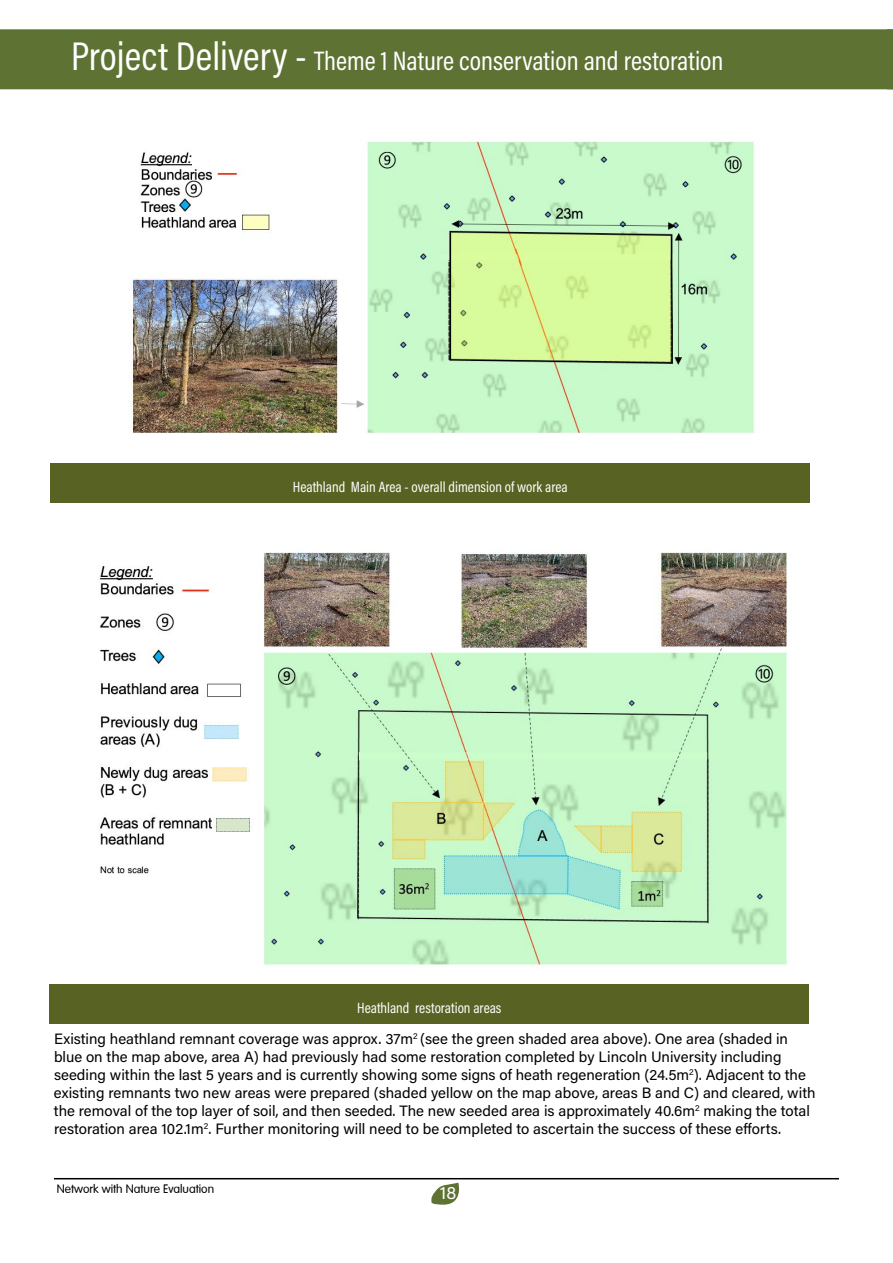
<style>
.page{position:relative;width:893px;height:1263px;background:#fff}
.page>*{position:absolute;margin:0;border:0;box-sizing:border-box;transform-origin:0 0}
.t1{font:27px "Acumin Variable Concept";color:#fff}
.t2{font:18px "Acumin Variable Concept";color:#fff}
.t3{font:15px/18px "Acumin Variable Concept";color:#000}
.t4{font:15px "Acumin Variable Concept";color:#fff}
.t5{font:300 12px "VAG Rounded";color:#000}
.s1{font-size:40.5px}
.s2{color:#fff}
</style>
<div class="page">
<div style="left:0;top:29px;width:893px;height:60px;background:#5e7233"></div>
<hr style="left:54px;top:1178px;width:785px;height:1px;background:#000">
<svg style="left:431px;top:1183px;width:28px;height:22px"></svg>
<img style="left:132px;top:140px;width:622px;height:294px">
<img style="left:100px;top:552px;width:687px;height:415px">
<div style="left:51px;top:463px;width:759px;height:40px;background:#586323"></div>
<div style="left:50px;top:984px;width:759px;height:39px;background:#586323"></div>
<h1 class="t1" style="left:71px;top:42px;width:654px"><span class="s1">Project Delivery -</span> Theme 1 Nature conservation and restoration</h1>
<p class="t4" style="left:293px;top:477px;width:276px">Heathland Main Area - overall dimension of work area</p>
<p class="t3" style="left:54px;top:991px;width:736px;line-height:31.5px;text-indent:303px"><span class="s2">Heathland restoration areas<br></span>Existing heathland remnant coverage was approx. 37m<sup>2</sup> (see the green shaded area above). One area (shaded in</p>
<p class="t3" style="left:54px;top:1047px;width:763px">blue on the map above, area A) had previously had some restoration completed by Lincoln University including seeding within the last 5 years and is currently showing some signs of heath regeneration (24.5m<sup>2</sup>). Adjacent to the existing remnants two new areas were prepared (shaded yellow on the map above, areas B and C) and cleared, with the removal of the top layer of soil, and then seeded. The new seeded area is approximately 40.6m<sup>2</sup> making the total restoration area 102.1m<sup>2</sup>. Further monitoring will need to be completed to ascertain the success of these efforts.</p>
<p class="t5" style="left:57px;top:1182px;width:159px">Network with Nature Evaluation</p>
<p class="t2" style="left:440px;top:1180px;width:18px">18</p>
</div>
